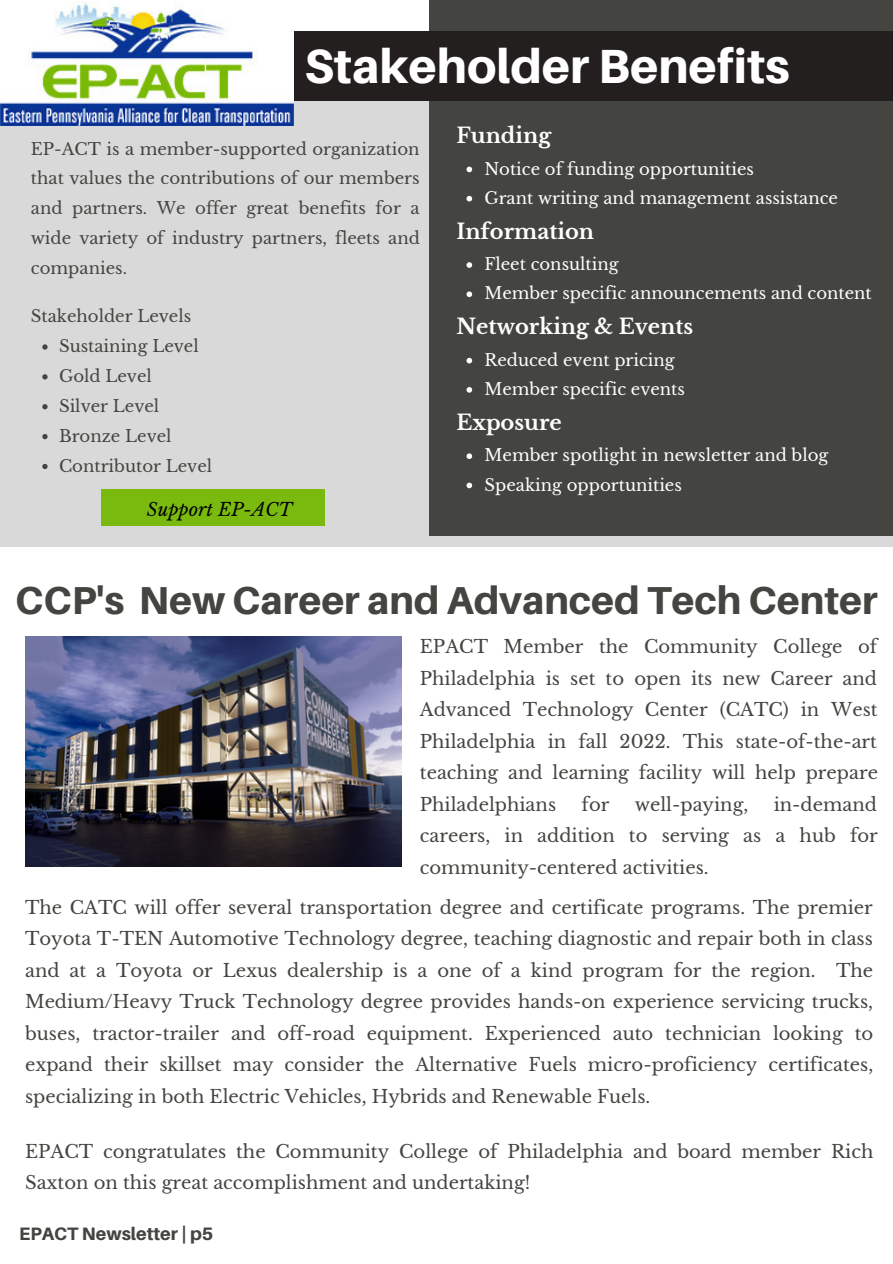
<style>
.page{position:relative;width:893px;height:1264px;background:#fff}
.page>*{position:absolute;margin:0;border:0;box-sizing:border-box;transform-origin:0 0}
.t1{font:800 48px "Aileron";color:#fff}
.t2{font:800 39px "Aileron";color:#444440}
.t3{font:700 21px "Libre Baskerville";color:#fff}
.t4{font:18px/31.5px "Libre Baskerville";color:#444440;text-align:justify}
.t5{font:800 18px "Aileron";color:#444440}
.t6{font:italic 18px "Libre Baskerville";color:#000}
.t7{font:16.5px/29.8px "Libre Baskerville";color:#444440}
.t8{font:16.5px/29.2px "Libre Baskerville";color:#fff}
</style>
<div class="page">
<div style="left:0;top:65px;width:892px;height:481px;background:#d9d9d9"></div>
<div style="left:429px;top:0;width:463px;height:535px;background:#444440"></div>
<div style="left:4px;top:31px;width:888px;height:69px;background:#231f1f"></div>
<div style="left:101px;top:490px;width:224px;height:36px;background:#7aba0e"></div>
<img style="left:0;top:2px;width:293px;height:124px">
<img style="left:25px;top:636px;width:377px;height:230px">
<svg style="left:42px;top:344px;width:6px;height:5px"></svg>
<svg style="left:42px;top:374px;width:6px;height:5px"></svg>
<svg style="left:42px;top:404px;width:6px;height:5px"></svg>
<svg style="left:42px;top:434px;width:6px;height:5px"></svg>
<svg style="left:42px;top:464px;width:6px;height:5px"></svg>
<svg style="left:466px;top:167px;width:6px;height:5px"></svg>
<svg style="left:466px;top:196px;width:6px;height:5px"></svg>
<svg style="left:466px;top:262px;width:6px;height:6px"></svg>
<svg style="left:466px;top:291px;width:6px;height:6px"></svg>
<svg style="left:466px;top:358px;width:6px;height:5px"></svg>
<svg style="left:466px;top:387px;width:6px;height:5px"></svg>
<svg style="left:466px;top:453px;width:6px;height:6px"></svg>
<svg style="left:466px;top:482px;width:6px;height:6px"></svg>
<h1 class="t1" style="left:304px;top:36px;width:487px">Stakeholder Benefits</h1>
<p class="t7" style="left:31px;top:134px;width:390px;text-align:justify">EP-ACT is a member-supported organization that values the contributions of our members and partners. We offer great benefits for a wide variety of industry partners, fleets and companies.</p>
<p class="t7" style="left:31px;top:302px;width:162px">Stakeholder Levels</p>
<p class="t7" style="left:59px;top:331px;width:155px">Sustaining Level<br>Gold Level<br>Silver Level<br>Bronze Level<br>Contributor Level</p>
<p class="t6" style="left:147px;top:498px;width:147px">Support EP-ACT</p>
<p class="t3" style="left:456px;top:123px;width:96px">Funding</p>
<p class="t8" style="left:484px;top:154px;width:355px">Notice of funding opportunities<br>Grant writing and management assistance</p>
<p class="t3" style="left:456px;top:218px;width:139px">Information</p>
<p class="t8" style="left:484px;top:250px;width:389px">Fleet consulting<br>Member specific announcements and content</p>
<p class="t3" style="left:456px;top:314px;width:238px">Networking &amp; Events</p>
<p class="t8" style="left:484px;top:345px;width:202px">Reduced event pricing<br>Member specific events</p>
<p class="t3" style="left:456px;top:409px;width:107px">Exposure</p>
<p class="t8" style="left:484px;top:441px;width:345px">Member spotlight in newsletter and blog<br>Speaking opportunities</p>
<h2 class="t2" style="left:15px;top:576px;width:863px">CCP's New Career and Advanced Tech Center</h2>
<p class="t4" style="left:420px;top:631px;width:459px">EPACT Member the Community College of Philadelphia is set to open its new Career and Advanced Technology Center (CATC) in West Philadelphia in fall 2022. This state-of-the-art teaching and learning facility will help prepare Philadelphians</p>
<p class="t4" style="left:420px;top:788px;width:459px;text-indent:354px">in-demand careers, in addition to serving as a hub for community-centered activities.</p>
<p class="t4" style="left:25px;top:891px;width:849px">The CATC will offer several transportation degree and certificate programs. The premier Toyota T-TEN Automotive Technology degree, teaching diagnostic and repair both in class and at a Toyota or Lexus dealership is a one of a kind program for the region. The Medium/Heavy Truck Technology degree provides hands-on experience servicing trucks, buses, tractor-trailer and off-road equipment. Experienced auto technician looking to expand their skillset may consider the Alternative Fuels micro-proficiency certificates, specializing in both Electric Vehicles, Hybrids and Renewable Fuels.</p>
<p class="t4" style="left:25px;top:1135px;width:849px">EPACT congratulates the Community College of Philadelphia and board member Rich<br>Saxton on this great accomplishment and undertaking!</p>
<p class="t4" style="left:581px;top:788px;width:29px">for</p>
<p class="t4" style="left:634px;top:788px;width:115px">well-paying,</p>
<p class="t5" style="left:19px;top:1222px;width:196px">EPACT Newsletter | p5</p>
</div>
